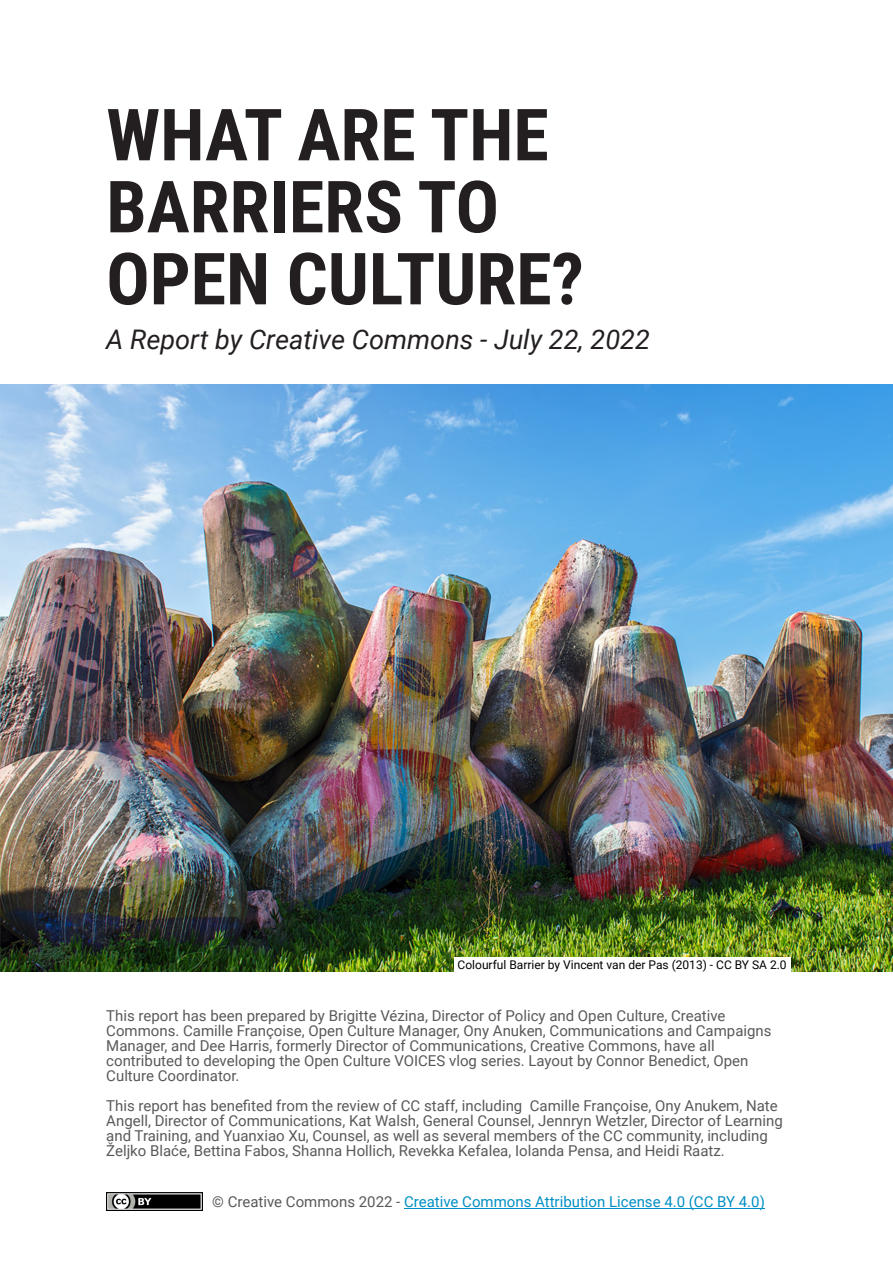
<style>
.page{position:relative;width:893px;height:1263px;background:#fff}
.page>*{position:absolute;margin:0;border:0;box-sizing:border-box;transform-origin:0 0}
.t1{font:700 72px/72px "Roboto Condensed";color:#231f20}
.t2{font:italic 27px "Roboto";color:#231f20}
.t3{font:15px/15px "Roboto";color:#595959}
.t4{font:15px "Roboto";color:#008fc5}
.t5{font:12px "Roboto";color:#000}
.s1{color:#595959}
</style>
<div class="page">
<img style="left:0;top:384px;width:893px;height:588px">
<div style="left:455px;top:957px;width:336px;height:15px;background:#fff"></div>
<img style="left:106px;top:1193px;width:96px;height:18px">
<hr style="left:404px;top:1208px;width:361px;height:1px;background:#008fc5">
<h1 class="t1" style="left:106px;top:106px;width:479px">WHAT ARE THE<br>BARRIERS TO<br>OPEN CULTURE?</h1>
<h2 class="t2" style="left:106px;top:329px;width:545px">A Report by Creative Commons - July 22, 2022</h2>
<p class="t5" style="left:458px;top:960px;width:331px">Colourful Barrier by Vincent van der Pas (2013) - CC BY SA 2.0</p>
<p class="t3" style="left:106px;top:1010px;width:667px">This report has been prepared by Brigitte Vézina, Director of Policy and Open Culture, Creative Commons. Camille Françoise, Open Culture Manager, Ony Anuken, Communications and Campaigns Manager, and Dee Harris, formerly Director of Communications, Creative Commons, have all contributed to developing the Open Culture VOICES vlog series. Layout by Connor Benedict, Open Culture Coordinator.</p>
<p class="t3" style="left:106px;top:1100px;width:678px">This report has benefited from the review of CC staff, including Camille Françoise, Ony Anukem, Nate Angell, Director of Communications, Kat Walsh, General Counsel, Jennryn Wetzler, Director of Learning and Training, and Yuanxiao Xu, Counsel, as well as several members of the CC community, including Željko Blaće, Bettina Fabos, Shanna Hollich, Revekka Kefalea, Iolanda Pensa, and Heidi Raatz.</p>
<p class="t4" style="left:212px;top:1196px;width:554px"><span class="s1">© Creative Commons 2022 -</span> Creative Commons Attribution License 4.0 (CC BY 4.0)</p>
</div>
